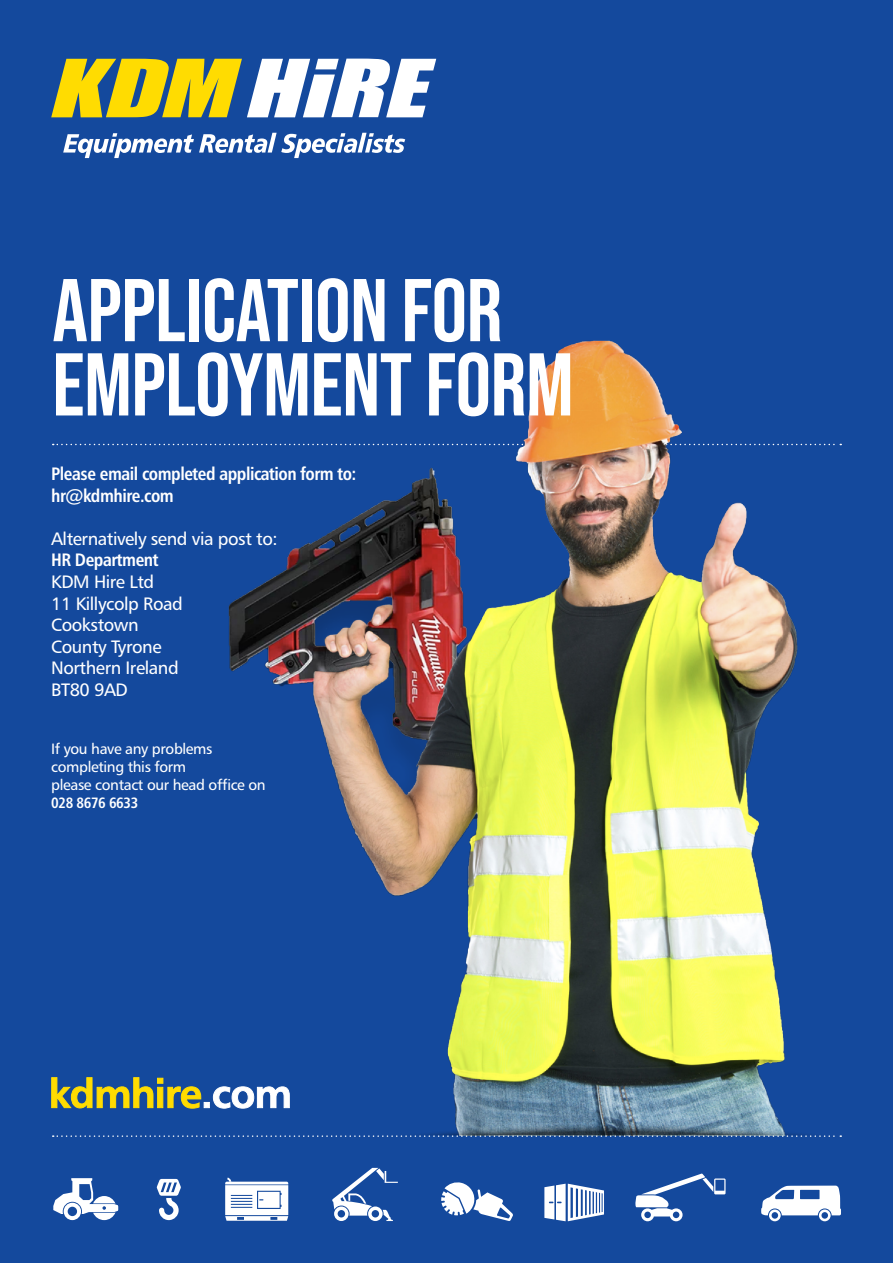
<style>
.page{position:relative;width:893px;height:1263px;background:#14499d}
.page>*{position:absolute;margin:0;border:0;box-sizing:border-box;transform-origin:0 0}
.t1{font:88.8px/74.2px "Bebas Neue";letter-spacing:-.005em;color:#fff}
.t2{font:18px/21.6px "Humanist 777 BT Roman B";letter-spacing:-.025em;color:#fff}
.t3{font:18px/21.6px "Humanist 777 BT Bold Condensed B";letter-spacing:-.025em;color:#fff}
.t4{font:15px/18px "Humanist 777 BT Roman B";letter-spacing:-.025em;color:#fff}
.t5{font:15px "Humanist 777 BT Bold Condensed B";letter-spacing:-.025em;color:#fff}
</style>
<div class="page">
<svg style="left:53px;top:444px;width:788px;height:1px"></svg>
<img style="left:229px;top:341px;width:568px;height:781px">
<svg style="left:63px;top:133px;width:342px;height:25px"></svg>
<svg style="left:51px;top:59px;width:385px;height:58px"></svg>
<svg style="left:53px;top:1178px;width:65px;height:42px"></svg>
<svg style="left:157px;top:1179px;width:24px;height:41px"></svg>
<svg style="left:225px;top:1177px;width:63px;height:44px;background:#c6d3e7"></svg>
<svg style="left:332px;top:1168px;width:66px;height:53px"></svg>
<svg style="left:441px;top:1182px;width:72px;height:39px"></svg>
<svg style="left:544px;top:1184px;width:60px;height:37px"></svg>
<svg style="left:635px;top:1173px;width:90px;height:48px"></svg>
<svg style="left:761px;top:1185px;width:80px;height:36px"></svg>
<svg style="left:51px;top:1077px;width:239px;height:32px"></svg>
<svg style="left:53px;top:1122px;width:788px;height:15px"></svg>
<h1 class="t1" style="left:52px;top:272px;width:523px">APPLICATION FOR<br>EMPLOYMENT FORM</h1>
<p class="t3" style="left:51px;top:463px;width:307px">Please email completed application form to: hr@kdmhire.com</p>
<p class="t2" style="left:51px;top:527px;width:228px">Alternatively send via post to:</p>
<p class="t3" style="left:51px;top:549px;width:109px">HR Department</p>
<p class="t2" style="left:51px;top:571px;width:133px">KDM Hire Ltd<br>11 Killycolp Road<br>Cookstown<br>County Tyrone<br>Northern Ireland<br>BT80 9AD</p>
<p class="t4" style="left:51px;top:739px;width:216px">If you have any problems completing this form<br>please contact our head office on</p>
<p class="t5" style="left:51px;top:793px;width:89px">028 8676 6633</p>
</div>
